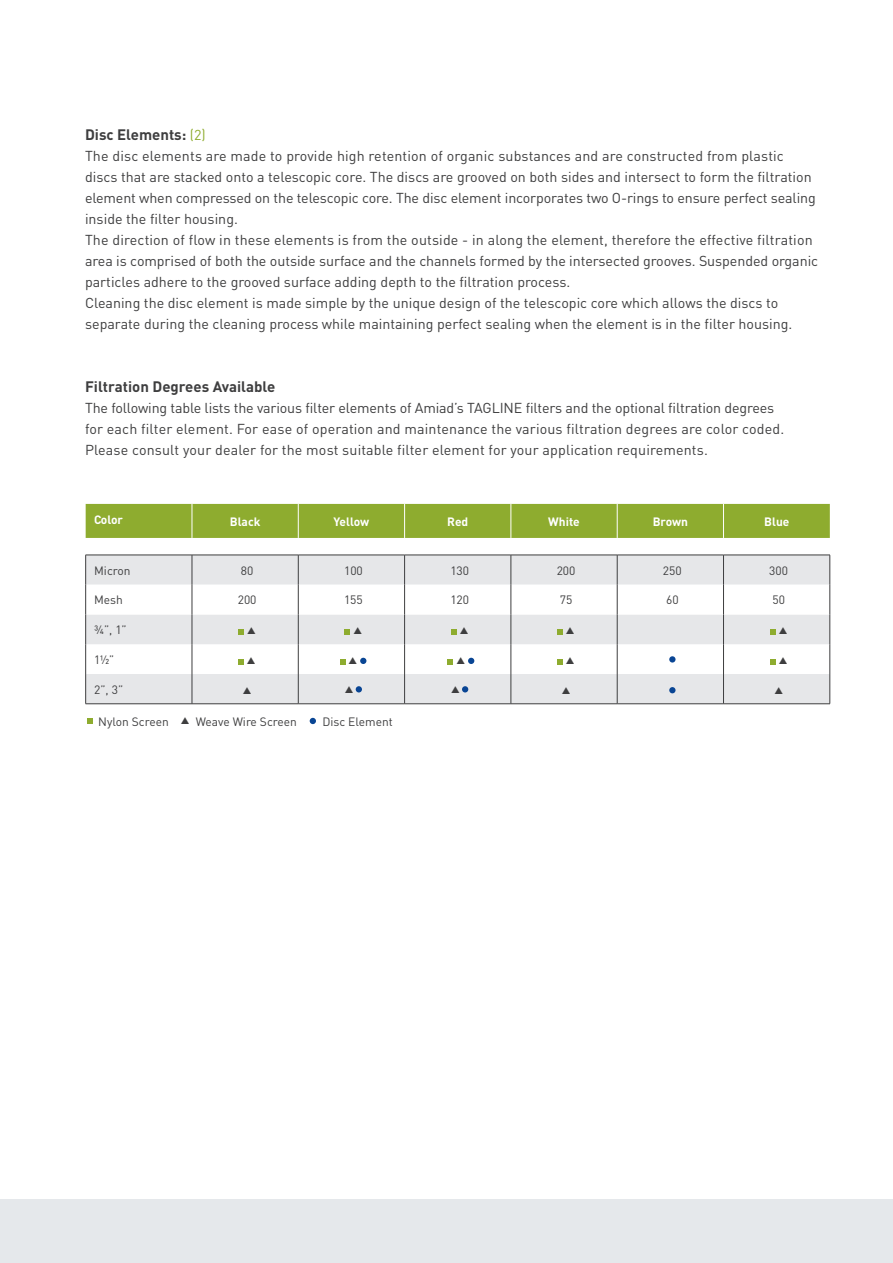
<style>
.page{position:relative;width:893px;height:1263px;background:#fff}
.page>*{position:absolute;margin:0;border:0;box-sizing:border-box;transform-origin:0 0}
.t1{font:700 15px "DIN";color:#3e3e3f}
.t2{font:14.25px/21px "DIN";color:#3e3e3f}
.t3{font:12px "DIN";color:#3e3e3f}
.t4{font:700 12px "DIN";color:#fff}
.s1{font-weight:400;font-size:14.25px;color:#8eac2f}
</style>
<div class="page">
<div style="left:86px;top:504px;width:744px;height:34px;background:#8eac2f"></div>
<svg style="left:86px;top:556px;width:744px;height:147px;fill:#e6e7e9"></svg>
<hr style="left:85px;top:555px;width:1px;height:30px;background:#3e3e3f">
<hr style="left:85px;top:555px;width:107px;height:1px;background:#3e3e3f">
<hr style="left:192px;top:555px;width:1px;height:30px;background:#3e3e3f">
<hr style="left:192px;top:555px;width:106px;height:1px;background:#3e3e3f">
<hr style="left:298px;top:555px;width:1px;height:30px;background:#3e3e3f">
<hr style="left:298px;top:555px;width:107px;height:1px;background:#3e3e3f">
<hr style="left:404px;top:555px;width:1px;height:30px;background:#3e3e3f">
<hr style="left:405px;top:555px;width:106px;height:1px;background:#3e3e3f">
<hr style="left:511px;top:555px;width:1px;height:30px;background:#3e3e3f">
<hr style="left:511px;top:555px;width:106px;height:1px;background:#3e3e3f">
<hr style="left:617px;top:555px;width:106px;height:1px;background:#3e3e3f">
<hr style="left:723px;top:555px;width:107px;height:1px;background:#3e3e3f">
<hr style="left:617px;top:555px;width:1px;height:30px;background:#3e3e3f">
<hr style="left:723px;top:555px;width:1px;height:30px;background:#3e3e3f">
<hr style="left:830px;top:555px;width:1px;height:30px;background:#3e3e3f">
<svg style="left:85px;top:585px;width:746px;height:29px"></svg>
<hr style="left:85px;top:614px;width:1px;height:30px;background:#3e3e3f">
<hr style="left:192px;top:614px;width:1px;height:30px;background:#3e3e3f">
<hr style="left:298px;top:614px;width:1px;height:30px;background:#3e3e3f">
<hr style="left:404px;top:614px;width:1px;height:30px;background:#3e3e3f">
<hr style="left:511px;top:614px;width:1px;height:30px;background:#3e3e3f">
<hr style="left:617px;top:614px;width:1px;height:30px;background:#3e3e3f">
<hr style="left:723px;top:614px;width:1px;height:30px;background:#3e3e3f">
<hr style="left:830px;top:614px;width:1px;height:30px;background:#3e3e3f">
<hr style="left:85px;top:644px;width:1px;height:30px;background:#3e3e3f">
<hr style="left:192px;top:644px;width:1px;height:30px;background:#3e3e3f">
<hr style="left:298px;top:644px;width:1px;height:30px;background:#3e3e3f">
<hr style="left:404px;top:644px;width:1px;height:30px;background:#3e3e3f">
<hr style="left:511px;top:644px;width:1px;height:30px;background:#3e3e3f">
<hr style="left:617px;top:644px;width:1px;height:30px;background:#3e3e3f">
<hr style="left:723px;top:644px;width:1px;height:30px;background:#3e3e3f">
<hr style="left:830px;top:644px;width:1px;height:30px;background:#3e3e3f">
<hr style="left:85px;top:674px;width:1px;height:30px;background:#3e3e3f">
<hr style="left:85px;top:703px;width:107px;height:1px;background:#3e3e3f">
<hr style="left:192px;top:674px;width:1px;height:30px;background:#3e3e3f">
<hr style="left:192px;top:703px;width:106px;height:1px;background:#3e3e3f">
<hr style="left:298px;top:674px;width:1px;height:30px;background:#3e3e3f">
<hr style="left:298px;top:703px;width:107px;height:1px;background:#3e3e3f">
<hr style="left:404px;top:674px;width:1px;height:30px;background:#3e3e3f">
<hr style="left:405px;top:703px;width:106px;height:1px;background:#3e3e3f">
<hr style="left:511px;top:674px;width:1px;height:30px;background:#3e3e3f">
<hr style="left:511px;top:703px;width:106px;height:1px;background:#3e3e3f">
<hr style="left:617px;top:674px;width:1px;height:30px;background:#3e3e3f">
<hr style="left:617px;top:703px;width:106px;height:1px;background:#3e3e3f">
<hr style="left:723px;top:674px;width:1px;height:30px;background:#3e3e3f">
<hr style="left:830px;top:674px;width:1px;height:30px;background:#3e3e3f">
<hr style="left:723px;top:703px;width:107px;height:1px;background:#3e3e3f">
<hr style="left:192px;top:504px;width:1px;height:34px;background:#fff">
<hr style="left:298px;top:504px;width:1px;height:34px;background:#fff">
<hr style="left:404px;top:504px;width:1px;height:34px;background:#fff">
<hr style="left:510px;top:504px;width:1px;height:34px;background:#fff">
<hr style="left:617px;top:504px;width:1px;height:34px;background:#fff">
<hr style="left:723px;top:504px;width:1px;height:34px;background:#fff">
<svg style="left:669px;top:656px;width:6px;height:6px"></svg>
<svg style="left:669px;top:687px;width:6px;height:6px"></svg>
<div style="left:0;top:1199px;width:893px;height:64px;background:#e5e8eb"></div>
<svg style="left:87px;top:718px;width:5px;height:5px"></svg>
<svg style="left:310px;top:718px;width:6px;height:6px"></svg>
<svg style="left:238px;top:627px;width:17px;height:7px"></svg>
<svg style="left:345px;top:627px;width:17px;height:7px"></svg>
<svg style="left:451px;top:627px;width:17px;height:7px"></svg>
<svg style="left:558px;top:627px;width:16px;height:7px"></svg>
<svg style="left:770px;top:627px;width:17px;height:7px"></svg>
<svg style="left:239px;top:657px;width:16px;height:7px"></svg>
<svg style="left:340px;top:657px;width:26px;height:7px"></svg>
<svg style="left:448px;top:657px;width:26px;height:7px"></svg>
<svg style="left:558px;top:657px;width:16px;height:7px"></svg>
<svg style="left:770px;top:657px;width:17px;height:7px"></svg>
<svg style="left:243px;top:687px;width:8px;height:7px"></svg>
<svg style="left:345px;top:685px;width:17px;height:7px"></svg>
<svg style="left:452px;top:685px;width:16px;height:7px"></svg>
<svg style="left:562px;top:687px;width:8px;height:7px"></svg>
<svg style="left:775px;top:687px;width:8px;height:7px"></svg>
<p class="t1" style="left:85px;top:125px;width:122px">Disc Elements: <span class="s1">(2)</span></p>
<p class="t2" style="left:85px;top:145px;width:735px">The disc elements are made to provide high retention of organic substances and are constructed from plastic discs that are stacked onto a telescopic core. The discs are grooved on both sides and intersect to form the filtration element when compressed on the telescopic core. The disc element incorporates two O-rings to ensure perfect sealing inside the filter housing.<br>The direction of flow in these elements is from the outside - in along the element, therefore the effective filtration area is comprised of both the outside surface and the channels formed by the intersected grooves. Suspended organic particles adhere to the grooved surface adding depth to the filtration process.<br>Cleaning the disc element is made simple by the unique design of the telescopic core which allows the discs to separate during the cleaning process while maintaining perfect sealing when the element is in the filter housing.</p>
<p class="t1" style="left:85px;top:377px;width:192px">Filtration Degrees Available</p>
<p class="t2" style="left:85px;top:397px;width:701px">The following table lists the various filter elements of Amiad’s TAGLINE filters and the optional filtration degrees for each filter element. For ease of operation and maintenance the various filtration degrees are color coded.<br>Please consult your dealer for the most suitable filter element for your application requirements.</p>
<p class="t4" style="left:94px;top:512px;width:30px">Color</p>
<p class="t4" style="left:230px;top:514px;width:32px">Black</p>
<p class="t4" style="left:334px;top:514px;width:37px">Yellow</p>
<p class="t4" style="left:447px;top:514px;width:23px">Red</p>
<p class="t4" style="left:548px;top:514px;width:33px">White</p>
<p class="t4" style="left:653px;top:514px;width:37px">Brown</p>
<p class="t4" style="left:764px;top:514px;width:27px">Blue</p>
<p class="t3" style="left:94px;top:563px;width:38px">Micron</p>
<p class="t3" style="left:241px;top:563px;width:14px">80</p>
<p class="t3" style="left:344px;top:563px;width:20px">100</p>
<p class="t3" style="left:450px;top:563px;width:20px">130</p>
<p class="t3" style="left:557px;top:563px;width:20px">200</p>
<p class="t3" style="left:663px;top:563px;width:20px">250</p>
<p class="t3" style="left:769px;top:563px;width:20px">300</p>
<p class="t3" style="left:94px;top:593px;width:30px">Mesh</p>
<p class="t3" style="left:238px;top:593px;width:20px">200</p>
<p class="t3" style="left:344px;top:593px;width:20px">155</p>
<p class="t3" style="left:450px;top:593px;width:20px">120</p>
<p class="t3" style="left:560px;top:593px;width:14px">75</p>
<p class="t3" style="left:666px;top:593px;width:14px">60</p>
<p class="t3" style="left:772px;top:593px;width:14px">50</p>
<p class="t3" style="left:94px;top:622px;width:34px">¾”, 1”</p>
<p class="t3" style="left:94px;top:652px;width:22px">1½”</p>
<p class="t3" style="left:94px;top:682px;width:31px">2”, 3”</p>
<p class="t3" style="left:98px;top:714px;width:200px">Nylon Screen ▲ Weave Wire Screen</p>
<p class="t3" style="left:322px;top:714px;width:72px">Disc Element</p>
</div>
